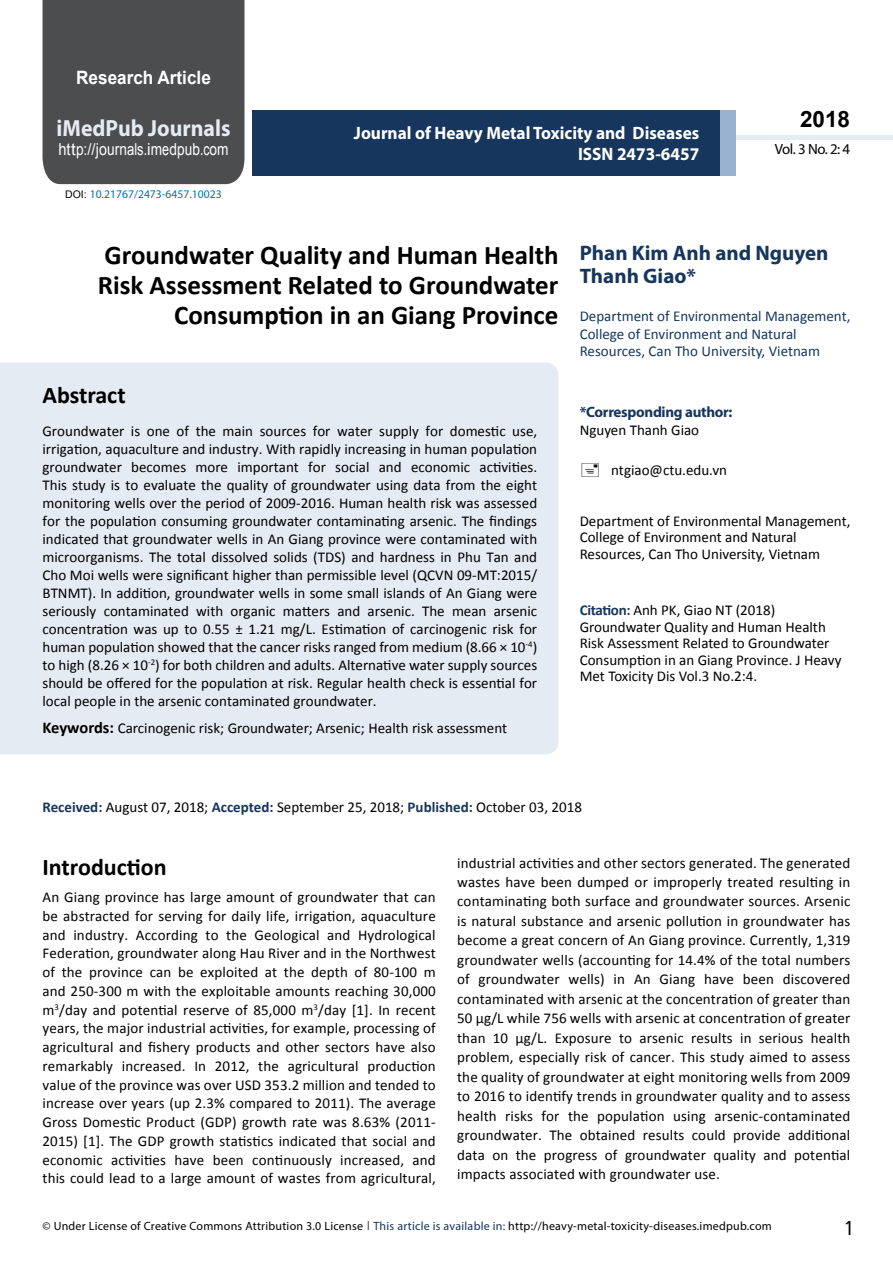
<style>
.page{position:relative;width:893px;height:1263px;background:#fff}
.page>*{position:absolute;margin:0;border:0;box-sizing:border-box;transform-origin:0 0}
.t1{font:700 27px/29.7px "Calibri";color:#000;text-align:right}
.t2{font:25.5px "Tunga";color:#000}
.t3{font:700 24px "Calibri";color:#000}
.t4{font:700 23.4px "Myriad Pro";color:#e4ebf2;scale:.93 1}
.t5{font:700 22.5px "Arial";color:#000}
.t6{font:700 21px/23.1px "Myriad Pro";color:#16365d}
.t7{font:700 18.45px "Arial";color:#fff;scale:.93 1}
.t8{font:700 18px/21.6px "Myriad Pro";color:#fff;text-align:right;scale:.96 1}
.t9{font:16.5px "Arial";letter-spacing:.005em;color:#fff;scale:.89 1}
.t10{font:15px/19.5px "Calibri";color:#000;text-align:justify}
.t11{font:15px/17.4px "Calibri";color:#16365d}
.t12{font:700 15px "Myriad Pro";letter-spacing:-.02em;color:#16365d}
.t13{font:14.85px "Myriad Pro";color:#000}
.t14{font:12px "Myriad Pro";letter-spacing:.02em;color:#000}
.t15{font:11.7px "Myriad Pro";color:#0072bc}
.s1{font-family:"Calibri"}
.s2{font-family:"Arial";font-size:10.5px;color:#000}
.s3{font-weight:700;font-size:16.5px}
.s4{font-weight:700;color:#16365d}
.s5{font-family:"Tunga"}
.s6{color:#16365d}
</style>
<div class="page">
<div style="left:43px;top:0;width:201px;height:184px;background:#4c4d4f"></div>
<div style="left:736px;top:135px;width:157px;height:5px;background:#e4ebf2"></div>
<div style="left:252px;top:110px;width:469px;height:66px;background:#16365d"></div>
<div style="left:720px;top:110px;width:16px;height:66px;background:#9bb1cf"></div>
<div style="left:0;top:362px;width:558px;height:392px;background:#e4ebf2"></div>
<p class="t7" style="left:76px;top:65px;width:146px">Research Article</p>
<h3 class="t4" style="left:57px;top:113px;width:188px">iMedPub Journals</h3>
<p class="t9" style="left:58px;top:139px;width:193px">http://journals<span class="s1">.</span>imedpub<span class="s1">.</span>com</p>
<p class="t15" style="left:65px;top:187px;width:158px"><span class="s2">DOI:</span> 10.21767/2473-6457.10023</p>
<p class="t8" style="left:354px;top:121px;width:361px">Journal of Heavy Metal Toxicity and Diseases<br>ISSN 2473-6457</p>
<h3 class="t5" style="left:800px;top:104px;width:52px">2018</h3>
<p class="t13" style="left:775px;top:140px;width:77px">Vol. 3 No. 2: 4</p>
<h1 class="t1" style="left:98px;top:241px;width:462px">Groundwater Quality and Human Health<br>Risk Assessment Related to Groundwater<br>Consumption in an Giang Province</h1>
<h3 class="t3" style="left:43px;top:380px;width:85px">Abstract</h3>
<p class="t10" style="left:43px;top:422px;width:496px;line-height:18px">Groundwater is one of the main sources for water supply for domestic use, irrigation, aquaculture and industry. With rapidly increasing in human population groundwater becomes more important for social and economic activities.<br>This study is to evaluate the quality of groundwater using data from the eight monitoring wells over the period of 2009-2016. Human health risk was assessed for the population consuming groundwater contaminating arsenic. The findings indicated that groundwater wells in An Giang province were contaminated with microorganisms. The total dissolved solids (TDS) and hardness in Phu Tan and Cho Moi wells were significant higher than permissible level (QCVN 09-MT:2015/ BTNMT). In addition, groundwater wells in some small islands of An Giang were seriously contaminated with organic matters and arsenic. The mean arsenic concentration was up to 0.55 ± 1.21 mg/L. Estimation of carcinogenic risk for human population showed that the cancer risks ranged from medium (8.66 × 10<sup>-4</sup>) to high (8.26 × 10<sup>-2</sup>) for both children and adults. Alternative water supply sources should be offered for the population at risk. Regular health check is essential for local people in the arsenic contaminated groundwater.</p>
<p class="t10" style="left:43px;top:718px;width:466px"><span class="s3">Keywords:</span> Carcinogenic risk; Groundwater; Arsenic; Health risk assessment</p>
<h3 class="t6" style="left:580px;top:240px;width:250px">Phan Kim Anh and Nguyen<br>Thanh Giao*</h3>
<p class="t11" style="left:580px;top:308px;width:272px">Department of Environmental Management,<br>College of Environment and Natural<br>Resources, Can Tho University, Vietnam</p>
<p class="t12" style="left:580px;top:402px;width:154px">*Corresponding author:</p>
<p class="t10" style="left:580px;top:420px;width:121px">Nguyen Thanh Giao</p>
<p class="t10" style="left:611px;top:461px;width:117px">ntgiao@ctu.edu.vn</p>
<p class="t10" style="left:580px;top:513px;width:272px;line-height:16.5px;text-align:left">Department of Environmental Management,<br>College of Environment and Natural<br>Resources, Can Tho University, Vietnam</p>
<p class="t10" style="left:580px;top:602px;width:263px;line-height:16.5px;text-align:left"><span class="s4">Citation:</span> Anh PK, Giao NT (2018)<br>Groundwater Quality and Human Health Risk Assessment Related to Groundwater Consumption in an Giang Province. J Heavy Met Toxicity Dis Vol.3 No.2:4.</p>
<p class="t10" style="left:43px;top:798px;width:541px"><span class="s4">Received:</span> August 07, 2018; <span class="s4">Accepted:</span> September 25, 2018; <span class="s4">Published:</span> October 03, 2018</p>
<h3 class="t3" style="left:43px;top:851px;width:126px">Introduction</h3>
<p class="t10" style="left:43px;top:888px;width:395px;line-height:18.8px">An Giang province has large amount of groundwater that can be abstracted for serving for daily life, irrigation, aquaculture and industry. According to the Geological and Hydrological Federation, groundwater along Hau River and in the Northwest of the province can be exploited at the depth of 80-100 m and 250-300 m with the exploitable amounts reaching 30,000 m<sup>3</sup>/day and potential reserve of 85,000 m<sup>3</sup>/day [1]. In recent years, the major industrial activities, for example, processing of agricultural and fishery products and other sectors have also remarkably increased. In 2012, the agricultural production value of the province was over USD 353.2 million and tended to increase over years (up 2.3% compared to 2011). The average Gross Domestic Product (GDP) growth rate was 8.63% (2011- 2015) [1]. The GDP growth statistics indicated that social and economic activities have been continuously increased, and this could lead to a large amount of wastes from agricultural,</p>
<p class="t10" style="left:457px;top:853px;width:395px">industrial activities and other sectors generated. The generated wastes have been dumped or improperly treated resulting in contaminating both surface and groundwater sources. Arsenic is natural substance and arsenic pollution in groundwater has become a great concern of An Giang province. Currently, 1,319 groundwater wells (accounting for 14.4% of the total numbers of groundwater wells) in An Giang have been discovered contaminated with arsenic at the concentration of greater than 50 μg/L while 756 wells with arsenic at concentration of greater than 10 μg/L. Exposure to arsenic results in serious health problem, especially risk of cancer. This study aimed to assess the quality of groundwater at eight monitoring wells from 2009 to 2016 to identify trends in groundwater quality and to assess health risks for the population using arsenic-contaminated groundwater. The obtained results could provide additional data on the progress of groundwater quality and potential impacts associated with groundwater use.</p>
<p class="t14" style="left:43px;top:1219px;width:731px">© Under License of Creative Commons Attribution 3.0 License <span class="s5">|</span> <span class="s6">This article is available in:</span> http://heavy-metal-toxicity-diseases.imedpub.com</p>
<h2 class="t2" style="left:845px;top:1211px;width:9px">1</h2>
</div>
